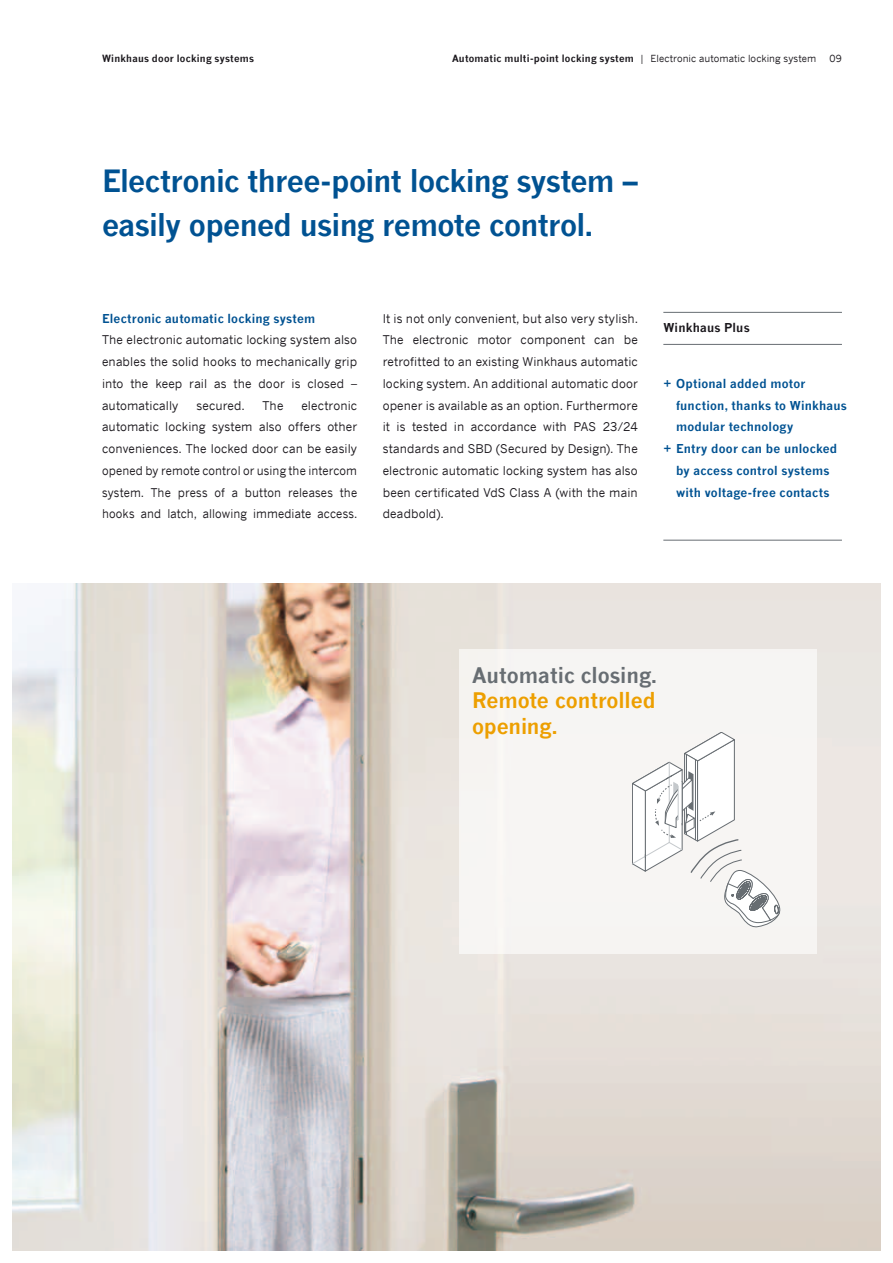
<style>
.page{position:relative;width:893px;height:1263px;background:#fff}
.page>*{position:absolute;margin:0;border:0;box-sizing:border-box;transform-origin:0 0}
.t1{font:700 30px/43.5px "News Gothic";letter-spacing:-.025em;color:#005292}
.t2{font:700 21px/25.5px "News Gothic";letter-spacing:-.005em;color:#ed9f00}
.t3{font:700 21px "News Gothic";color:#676d72}
.t4{font:12px/21.8px "News Gothic";letter-spacing:.01em;color:#1a171c;text-align:justify}
.t5{font:700 12px "News Gothic";letter-spacing:.02em;color:#005292}
.t6{font:700 12px "News Gothic";letter-spacing:.015em;color:#1a171c}
.t7{font:700 9.75px "News Gothic";letter-spacing:.025em;color:#1a171c}
.t8{font:9.75px "News Gothic";color:#1a171c}
.s1{font-weight:400}
</style>
<div class="page">
<img style="left:13px;top:584px;width:867px;height:666px">
<div style="left:459px;top:649px;width:357px;height:305px;background:#f6f5f3"></div>
<hr style="left:663px;top:344px;width:179px;height:1px;background:#676d72">
<hr style="left:663px;top:312px;width:179px;height:1px;background:#676d72">
<hr style="left:663px;top:540px;width:179px;height:1px;background:#676d72">
<svg style="left:632px;top:732px;width:148px;height:195px"></svg>
<hr style="left:682px;top:781px;width:1px;height:44px;background:#676d72">
<p class="t7" style="left:102px;top:52px;width:153px">Winkhaus door locking systems</p>
<p class="t7" style="left:452px;top:52px;width:366px">Automatic multi-point locking system <span class="s1">| Electronic automatic locking system</span></p>
<p class="t8" style="left:829px;top:52px;width:14px">09</p>
<h1 class="t1" style="left:102px;top:159px;width:537px">Electronic three-point locking system – easily opened using remote control.</h1>
<p class="t5" style="left:102px;top:310px;width:215px">Electronic automatic locking system</p>
<p class="t4" style="left:102px;top:329px;width:257px">The electronic automatic locking system also enables the solid hooks to mechanically grip into the keep rail as the door is closed – automatically</p>
<p class="t4" style="left:102px;top:394px;width:257px;text-indent:199px">electronic automatic locking system also offers other conveniences. The locked door can be easily opened by remote control or using the intercom system. The press of a button releases the hooks and latch, allowing immediate access.</p>
<p class="t4" style="left:196px;top:394px;width:50px">secured.</p>
<p class="t4" style="left:262px;top:394px;width:23px">The</p>
<p class="t4" style="left:383px;top:307px;width:257px">It is not only convenient, but also very stylish.<br>The electronic motor component can be retrofitted to an existing Winkhaus automatic locking system. An additional automatic door opener is available as an option. Furthermore it is tested in accordance with PAS 23/24 standards and SBD (Secured by Design). The electronic automatic locking system has also been certificated VdS Class A (with the main deadbold).</p>
<p class="t6" style="left:663px;top:319px;width:88px">Winkhaus Plus</p>
<p class="t5" style="left:663px;top:376px;width:143px">+ Optional added motor</p>
<p class="t5" style="left:676px;top:397px;width:172px">function, thanks to Winkhaus</p>
<p class="t5" style="left:676px;top:419px;width:119px">modular technology</p>
<p class="t5" style="left:663px;top:441px;width:175px">+ Entry door can be unlocked</p>
<p class="t5" style="left:676px;top:463px;width:155px">by access control systems</p>
<p class="t5" style="left:676px;top:484px;width:155px">with voltage-free contacts</p>
<h2 class="t3" style="left:472px;top:662px;width:186px">Automatic closing.</h2>
<h2 class="t2" style="left:472px;top:687px;width:185px">Remote controlled opening.</h2>
</div>
